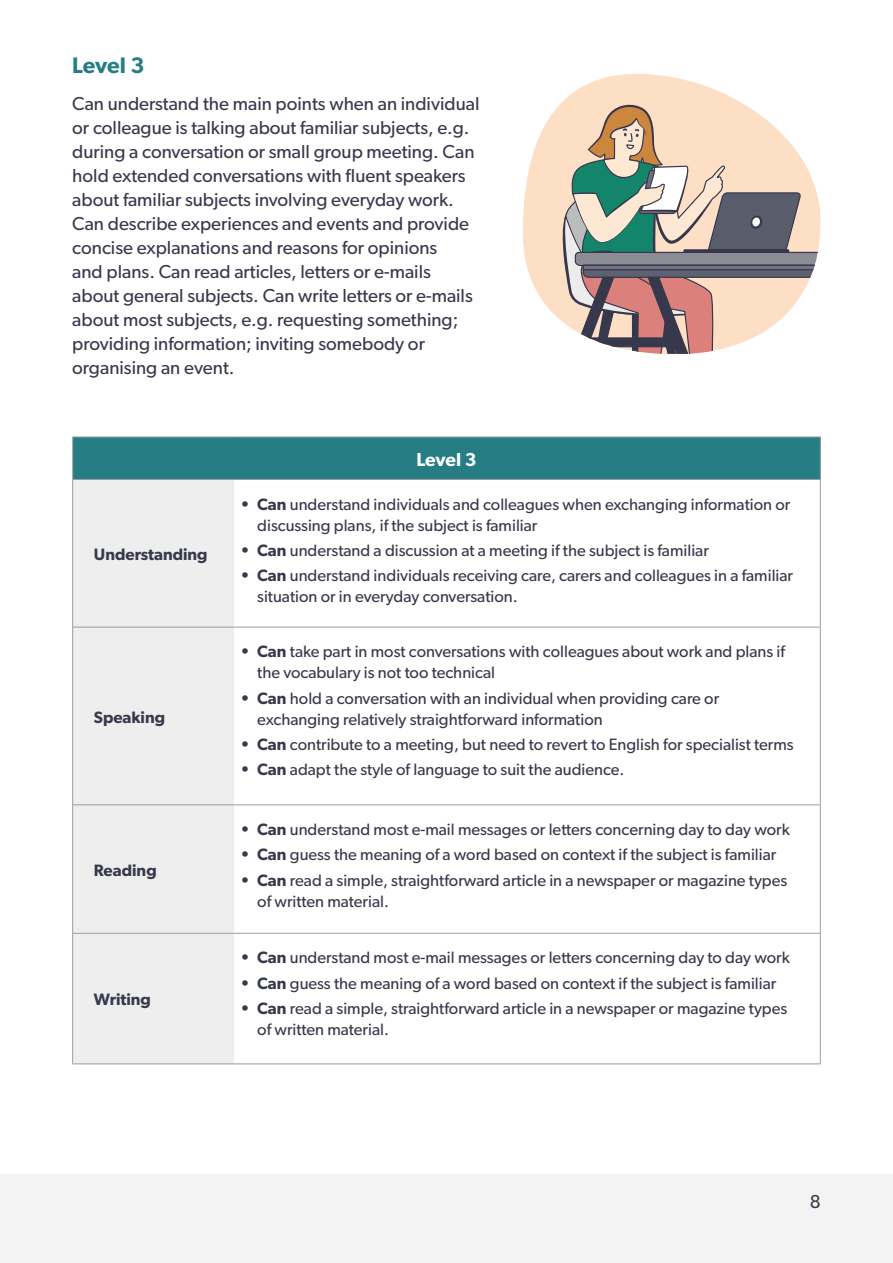
<style>
.page{position:relative;width:893px;height:1263px;background:#fff}
.page>*{position:absolute;margin:0;border:0;box-sizing:border-box;transform-origin:0 0}
.Sub_heading{font:600 22.5px "Gibson";letter-spacing:-.005em;color:#267d84}
.Body{font:18.75px/24px "Gibson";color:#37394c}
.Sub_heading-2{font:600 18.75px "Gibson";letter-spacing:-.005em;color:#fff}
.t1{font:16.5px/21px "Gibson";color:#37394c}
.Body-2{font:600 16.5px "Gibson";color:#37394c}
.s1{font-weight:600}
</style>
<div class="page">
<div style="left:0;top:1174px;width:893px;height:89px;background:#f3f3f3"></div>
<div style="left:73px;top:437px;width:747px;height:42px;background:#267d84"></div>
<svg style="left:73px;top:480px;width:161px;height:583px;background:#ebebec"></svg>
<hr style="left:73px;top:627px;width:161px;height:1px;background:#9b9ca5">
<hr style="left:234px;top:627px;width:587px;height:1px;background:#9b9ca5">
<hr style="left:73px;top:804px;width:161px;height:1px;background:#9b9ca5">
<hr style="left:234px;top:804px;width:587px;height:1px;background:#9b9ca5">
<hr style="left:73px;top:933px;width:161px;height:1px;background:#9b9ca5">
<hr style="left:234px;top:933px;width:587px;height:1px;background:#9b9ca5">
<hr style="left:234px;top:1063px;width:587px;height:1px;background:#9b9ca5">
<hr style="left:72px;top:437px;width:162px;height:1px;background:#9b9ca5">
<hr style="left:72px;top:437px;width:1px;height:42px;background:#9b9ca5">
<hr style="left:234px;top:437px;width:587px;height:1px;background:#9b9ca5">
<hr style="left:820px;top:437px;width:1px;height:42px;background:#9b9ca5">
<hr style="left:820px;top:480px;width:1px;height:147px;background:#9b9ca5">
<hr style="left:820px;top:627px;width:1px;height:177px;background:#9b9ca5">
<hr style="left:820px;top:805px;width:1px;height:128px;background:#9b9ca5">
<hr style="left:820px;top:934px;width:1px;height:129px;background:#9b9ca5">
<hr style="left:72px;top:480px;width:1px;height:147px;background:#9b9ca5">
<hr style="left:72px;top:627px;width:1px;height:178px;background:#9b9ca5">
<hr style="left:72px;top:805px;width:1px;height:128px;background:#9b9ca5">
<hr style="left:72px;top:933px;width:1px;height:130px;background:#9b9ca5">
<hr style="left:72px;top:1063px;width:162px;height:1px;background:#9b9ca5">
<hr style="left:72px;top:479px;width:162px;height:1px;background:#9b9ca5">
<hr style="left:234px;top:479px;width:587px;height:1px;background:#9b9ca5">
<svg style="left:523px;top:74px;width:217px;height:230px;fill:#fddfc6"></svg>
<svg style="left:545px;top:102px;width:276px;height:252px;background:#c5b6ac"></svg>
<h2 class="Sub_heading" style="left:72px;top:52px;width:74px">Level 3</h2>
<p class="Body" style="left:72px;top:91px;width:409px">Can understand the main points when an individual or colleague is talking about familiar subjects, e.g. during a conversation or small group meeting. Can hold extended conversations with fluent speakers about familiar subjects involving everyday work.<br>Can describe experiences and events and provide concise explanations and reasons for opinions<br>and plans. Can read articles, letters or e-mails about general subjects. Can write letters or e-mails about most subjects, e.g. requesting something; providing information; inviting somebody or organising an event.</p>
<p class="Body-2" style="left:94px;top:544px;width:115px">Understanding</p>
<p class="Body-2" style="left:94px;top:707px;width:73px">Speaking</p>
<p class="Body-2" style="left:94px;top:860px;width:64px">Reading</p>
<p class="Body-2" style="left:94px;top:989px;width:59px">Writing</p>
<h2 class="Sub_heading-2" style="left:416px;top:448px;width:62px">Level 3</h2>
<p class="t1" style="left:257px;top:493px;width:535px;text-indent:-17px"><span class="s1">• Can</span> understand individuals and colleagues when exchanging information or discussing plans, if the subject is familiar</p>
<p class="t1" style="left:240px;top:539px;width:470px"><span class="s1">• Can</span> understand a discussion at a meeting if the subject is familiar</p>
<p class="t1" style="left:257px;top:565px;width:537px;text-indent:-17px"><span class="s1">• Can</span> understand individuals receiving care, carers and colleagues in a familiar situation or in everyday conversation.</p>
<p class="t1" style="left:257px;top:641px;width:529px;text-indent:-17px"><span class="s1">• Can</span> take part in most conversations with colleagues about work and plans if the vocabulary is not too technical</p>
<p class="t1" style="left:257px;top:687px;width:463px;text-indent:-17px"><span class="s1">• Can</span> hold a conversation with an individual when providing care or exchanging relatively straightforward information</p>
<p class="t1" style="left:240px;top:733px;width:555px"><span class="s1">• Can</span> contribute to a meeting, but need to revert to English for specialist terms</p>
<p class="t1" style="left:240px;top:759px;width:386px"><span class="s1">• Can</span> adapt the style of language to suit the audience.</p>
<p class="t1" style="left:240px;top:819px;width:551px"><span class="s1">• Can</span> understand most e-mail messages or letters concerning day to day work</p>
<p class="t1" style="left:240px;top:844px;width:538px"><span class="s1">• Can</span> guess the meaning of a word based on context if the subject is familiar</p>
<p class="t1" style="left:257px;top:869px;width:532px;text-indent:-17px"><span class="s1">• Can</span> read a simple, straightforward article in a newspaper or magazine types of written material.</p>
<p class="t1" style="left:240px;top:947px;width:551px"><span class="s1">• Can</span> understand most e-mail messages or letters concerning day to day work</p>
<p class="t1" style="left:240px;top:972px;width:538px"><span class="s1">• Can</span> guess the meaning of a word based on context if the subject is familiar</p>
<p class="t1" style="left:257px;top:997px;width:532px;text-indent:-17px"><span class="s1">• Can</span> read a simple, straightforward article in a newspaper or magazine types of written material.</p>
<p class="Body" style="left:810px;top:1189px;width:12px">8</p>
</div>
